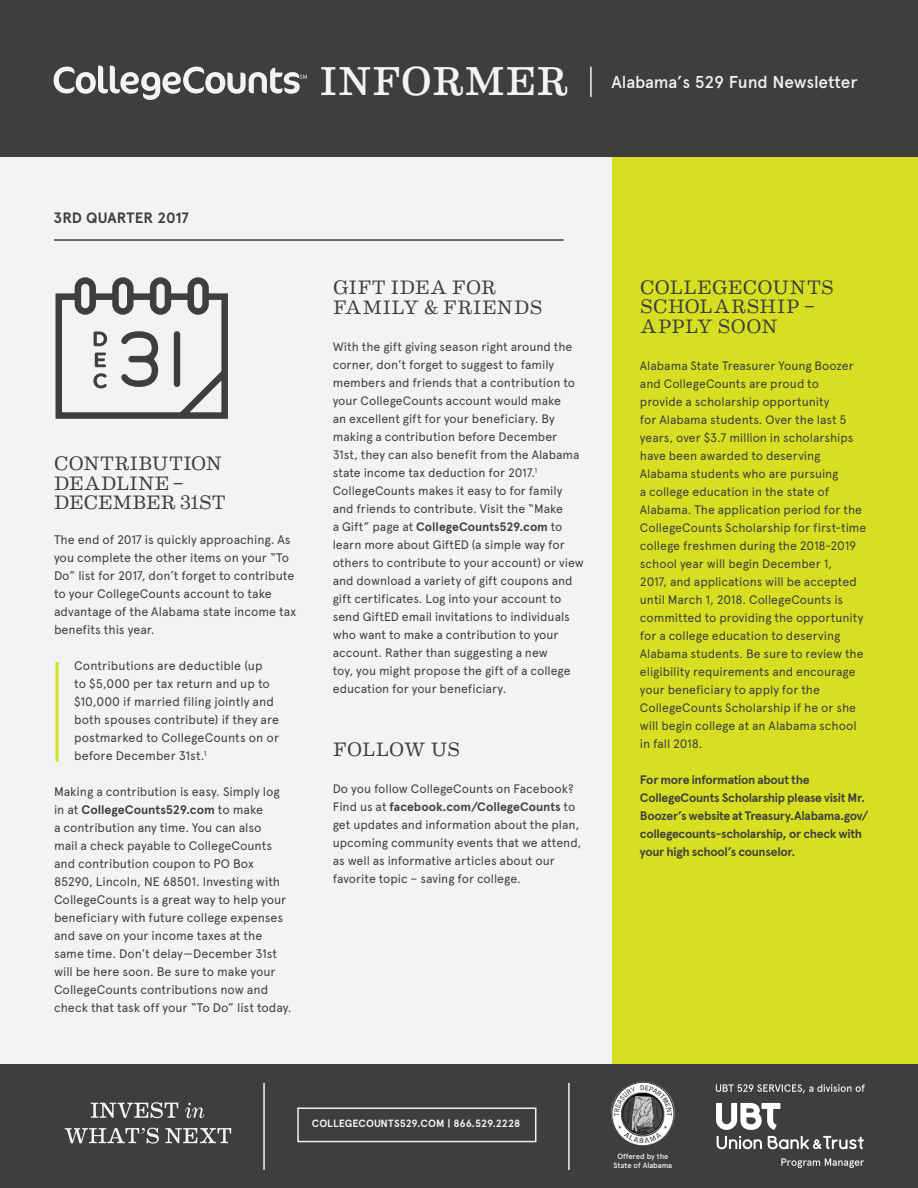
<style>
.page{position:relative;width:918px;height:1188px;background:#f2f3f4}
.page>*{position:absolute;margin:0;border:0;box-sizing:border-box;transform-origin:0 0}
.Header_Title{font:40.5px "Eames Century Modern";letter-spacing:.02em;color:#f2f3f4}
.Body_Copy_Header{font:19.5px/19.5px "Eames Century Modern";letter-spacing:.02em;color:#3e3e3f}
.Alabama_s_529_Fund_N{font:500 17.25px "Apercu";letter-spacing:-.01em;color:#f2f3f4}
.Address{font:700 15px "Apercu";color:#3e3e3f}
.Body_Copy_Header-2{font:12.45px/18px "Apercu";color:#3e3e3f}
.Body_Copy_Header-3{font:12.3px/18px "Apercu";color:#3e3e3f}
.Body_Copy_Header-4{font:700 12.3px/18px "Apercu";letter-spacing:-.025em;color:#3e3e3f}
.Address-2{font:700 10.5px "Apercu";color:#f2f3f4}
.t1{font:500 7.65px "Apercu";letter-spacing:-.01em;color:#f2f3f4}
.s1{font-weight:700}
</style>
<div class="page">
<div style="left:612px;top:0;width:306px;height:1188px;background:#d6df21"></div>
<div style="left:0;top:0;width:918px;height:157px;background:#3e3e3f"></div>
<svg style="left:54px;top:66px;width:253px;height:34px"></svg>
<hr style="left:590px;top:67px;width:2px;height:30px;background:#f2f3f4">
<div style="left:0;top:1064px;width:918px;height:124px;background:#3e3e3f"></div>
<img style="left:611px;top:1082px;width:64px;height:63px;border-radius:32px">
<hr style="left:568px;top:1083px;width:2px;height:87px;background:#f2f3f4">
<hr style="left:263px;top:1083px;width:2px;height:87px;background:#f2f3f4">
<div style="left:297px;top:1107px;width:239px;height:35px;border:2px solid #f2f3f4"></div>
<svg style="left:65px;top:1128px;width:166px;height:16px"></svg>
<svg style="left:91px;top:1102px;width:113px;height:16px"></svg>
<svg style="left:717px;top:1136px;width:45px;height:13px"></svg>
<svg style="left:768px;top:1136px;width:96px;height:13px"></svg>
<svg style="left:716px;top:1103px;width:64px;height:27px"></svg>
<svg style="left:781px;top:1158px;width:83px;height:10px"></svg>
<svg style="left:716px;top:1084px;width:149px;height:9px"></svg>
<hr style="left:54px;top:239px;width:510px;height:2px;background:#3e3e3f">
<hr style="left:56px;top:662px;width:2px;height:99px;background:#d6df21">
<svg style="left:55px;top:277px;width:173px;height:142px"></svg>
<p class="Header_Title" style="left:320px;top:51px;width:250px">INFORMER</p>
<p class="Alabama_s_529_Fund_N" style="left:612px;top:71px;width:247px">Alabama’s 529 Fund Newsletter</p>
<p class="Address" style="left:53px;top:208px;width:137px">3RD QUARTER 2017</p>
<p class="Body_Copy_Header" style="left:54px;top:453px;width:173px">CONTRIBUTION<br>DEADLINE –<br>DECEMBER 31ST</p>
<p class="Body_Copy_Header-2" style="left:54px;top:531px;width:244px">The end of 2017 is quickly approaching. As you complete the other items on your “To Do” list for 2017, don’t forget to contribute to your CollegeCounts account to take advantage of the Alabama state income tax benefits this year.</p>
<p class="Body_Copy_Header-2" style="left:74px;top:657px;width:206px">Contributions are deductible (up<br>to $5,000 per tax return and up to $10,000 if married filing jointly and both spouses contribute) if they are postmarked to CollegeCounts on or before December 31st.<sup>1</sup></p>
<p class="Body_Copy_Header-2" style="left:54px;top:783px;width:239px">Making a contribution is easy. Simply log in at <span class="s1">CollegeCounts529.com</span> to make<br>a contribution any time. You can also<br>mail a check payable to CollegeCounts and contribution coupon to PO Box 85290, Lincoln, NE 68501. Investing with CollegeCounts is a great way to help your beneficiary with future college expenses and save on your income taxes at the same time. Don’t delay—December 31st will be here soon. Be sure to make your CollegeCounts contributions now and check that task off your “To Do” list today.</p>
<p class="Body_Copy_Header" style="left:333px;top:277px;width:211px">GIFT IDEA FOR<br>FAMILY &amp; FRIENDS</p>
<p class="Body_Copy_Header-3" style="left:333px;top:338px;width:253px">With the gift giving season right around the corner, don’t forget to suggest to family members and friends that a contribution to your CollegeCounts account would make<br>an excellent gift for your beneficiary. By making a contribution before December 31st, they can also benefit from the Alabama state income tax deduction for 2017.<sup>1<br></sup>CollegeCounts makes it easy to for family and friends to contribute. Visit the “Make<br>a Gift” page at <span class="s1">CollegeCounts529.com</span> to learn more about GiftED (a simple way for others to contribute to your account) or view and download a variety of gift coupons and gift certificates. Log into your account to send GiftED email invitations to individuals who want to make a contribution to your account. Rather than suggesting a new<br>toy, you might propose the gift of a college education for your beneficiary.</p>
<p class="Body_Copy_Header" style="left:333px;top:738px;width:128px">FOLLOW US</p>
<p class="Body_Copy_Header-3" style="left:333px;top:780px;width:250px">Do you follow CollegeCounts on Facebook?<br>Find us at <span class="s1">facebook.com/CollegeCounts</span> to get updates and information about the plan, upcoming community events that we attend, as well as informative articles about our favorite topic – saving for college.</p>
<p class="Body_Copy_Header" style="left:640px;top:276px;width:195px">COLLEGECOUNTS<br>SCHOLARSHIP –<br>APPLY SOON</p>
<p class="Body_Copy_Header-3" style="left:640px;top:357px;width:228px">Alabama State Treasurer Young Boozer and CollegeCounts are proud to<br>provide a scholarship opportunity<br>for Alabama students. Over the last 5 years, over $3.7 million in scholarships have been awarded to deserving Alabama students who are pursuing<br>a college education in the state of Alabama. The application period for the CollegeCounts Scholarship for first-time college freshmen during the 2018-2019 school year will begin December 1,<br>2017, and applications will be accepted until March 1, 2018. CollegeCounts is committed to providing the opportunity for a college education to deserving Alabama students. Be sure to review the eligibility requirements and encourage your beneficiary to apply for the CollegeCounts Scholarship if he or she will begin college at an Alabama school in fall 2018.</p>
<p class="Body_Copy_Header-4" style="left:640px;top:771px;width:230px">For more information about the CollegeCounts Scholarship please visit Mr.<br>Boozer’s website at Treasury.Alabama.gov/ collegecounts-scholarship, or check with your high school’s counselor.</p>
<p class="Address-2" style="left:312px;top:1117px;width:210px">COLLEGECOUNTS529.COM | 866.529.2228</p>
<p class="t1" style="left:617px;top:1152px;width:52px">Offered by the</p>
<p class="t1" style="left:614px;top:1161px;width:60px">State of Alabama</p>
</div>
